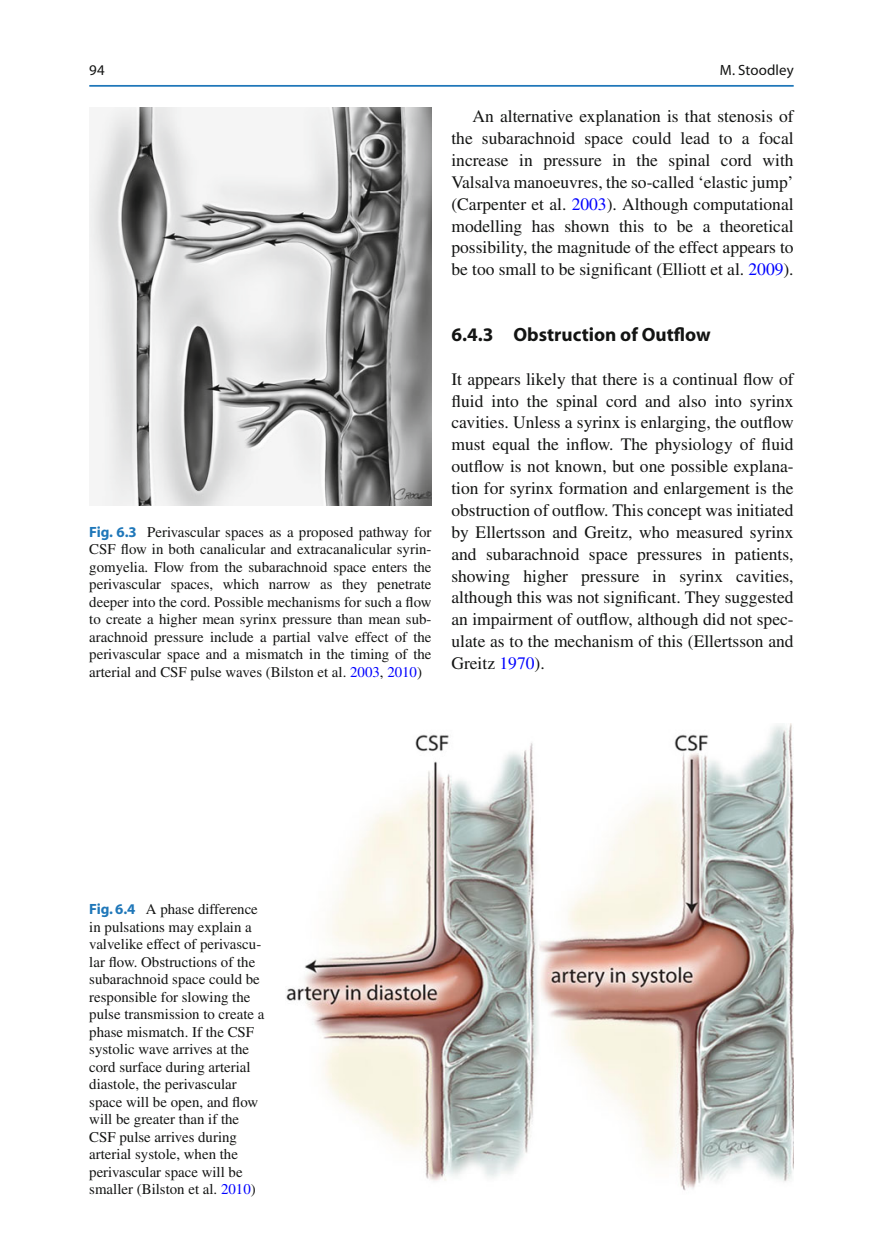
<style>
.page{position:relative;width:883px;height:1260px;background:#fff}
.page>*{position:absolute;margin:0;border:0;box-sizing:border-box;transform-origin:0 0}
.t1{font:700 19.25px "Myriad";color:#131413}
.t2{font:17.5px/21.9px "Times";color:#131413;text-align:justify}
.t3{font:14.88px/17.5px "Times";color:#131413;text-align:justify}
.t4{font:14.88px "Myriad";letter-spacing:.005em;color:#131413}
.s1{font-family:"Myriad";font-weight:700;color:#1f77b9}
.s2{color:#00f}
</style>
<div class="page">
<img style="left:89px;top:107px;width:343px;height:399px">
<img style="left:286px;top:723px;width:508px;height:468px">
<hr style="left:89px;top:85px;width:705px;height:2px;background:#1f77b9">
<p class="t4" style="left:89px;top:64px;width:17px">94</p>
<p class="t3" style="left:89px;top:525px;width:344px"><span class="s1">Fig. 6.3</span> Perivascular spaces as a proposed pathway for CSF flow in both canalicular and extracanalicular syrin&shy;gomyelia. Flow from the subarachnoid space enters the perivascular spaces , which narrow as they penetrate deeper into the cord. Possible mechanisms for such a flow to create a higher mean syrinx pressure than mean sub&shy;arachnoid pressure include a partial valve effect of the perivascular space and a mismatch in the timing of the arterial and CSF pulse waves (Bilston et al. <span class="s2">2003</span> , <span class="s2">2010</span> )</p>
<p class="t4" style="left:720px;top:64px;width:75px">M. Stoodley</p>
<p class="t2" style="left:451px;top:107px;width:344px;text-indent:21px">An alternative explanation is that stenosis of the subarachnoid space could lead to a focal increase in pressure in the spinal cord with Valsalva manoeuvres, the so-called ‘elastic jump ’ (Carpenter et al. <span class="s2">2003</span> ). Although computational modelling has shown this to be a theoretical possibility, the magnitude of the effect appears to be too small to be significant (Elliott et al. <span class="s2">2009</span> ).</p>
<p class="t1" style="left:451px;top:327px;width:261px">6.4.3 Obstruction of Outflow</p>
<p class="t2" style="left:451px;top:370px;width:344px">It appears likely that there is a continual flow of fluid into the spinal cord and also into syrinx cavities. Unless a syrinx is enlarging, the outflow must equal the inflow. The physiology of fluid outflow is not known, but one possible explana&shy;tion for syrinx formation and enlargement is the obstruction of outflow. This concept was initiated by Ellertsson and Greitz, who measured syrinx and subarachnoid space pressures in patients, showing higher pressure in syrinx cavities, although this was not significant. They suggested an impairment of outflow, although did not spec&shy;ulate as to the mechanism of this (Ellertsson and Greitz <span class="s2">1970</span> ).</p>
<p class="t3" style="left:89px;top:902px;width:177px;text-align:left"><span class="s1">Fig. 6.4</span> A phase difference in pulsations may explain a valvelike effect of perivascu&shy;lar flow. Obstructions of the subarachnoid space could be responsible for slowing the pulse transmission to create a phase mismatch. If the CSF systolic wave arrives at the cord surface during arterial diastole, the perivascular space will be open, and flow will be greater than if the<br>CSF pulse arrives during arterial systole, when the perivascular space will be smaller (Bilston et al. <span class="s2">2010</span> )</p>
</div>
